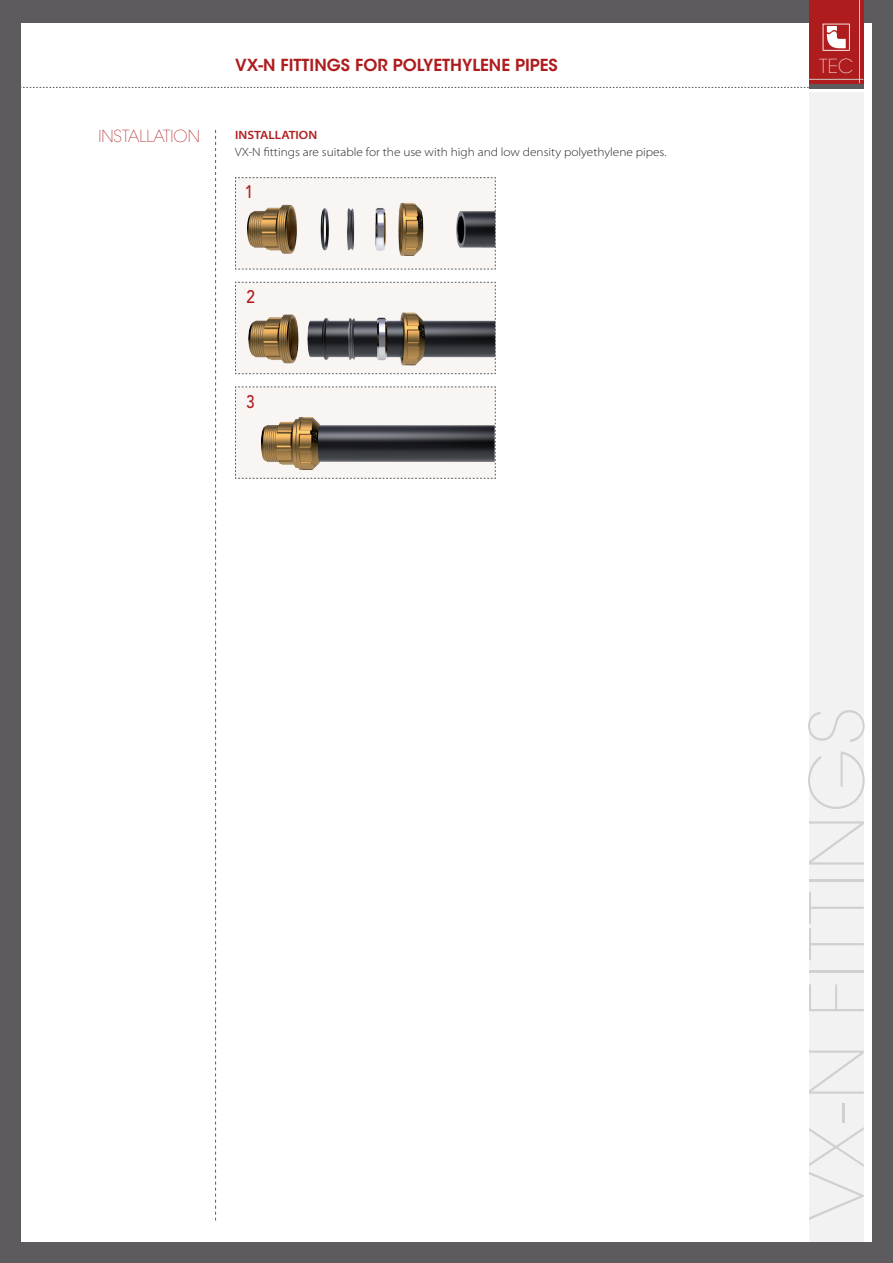
<style>
.page{position:relative;width:893px;height:1263px;background:#5d5b5e}
.page>*{position:absolute;margin:0;border:0;box-sizing:border-box;transform-origin:0 0}
.t1{font:200 73.95px "ITC Avant Garde Std";letter-spacing:.05em;color:#d2cfd0}
.t2{font:200 19.2px "ITC Avant Garde Std";color:#f5f2ee}
.TITOLO_SCHEMA{font:500 18px "Avenir LT Std";color:#af1c1e;scale:.85 1}
.t3{font:600 16.5px "ITC Avant Garde Std";color:#af1c1e}
.t4{font:200 16.5px "ITC Avant Garde Std";color:#af1c1e}
.t5{font:300 semi-expanded 12px "Myriad Pro";color:#231f20}
.t6{font:600 semi-expanded 12px "Myriad Pro";color:#af1c1e}
</style>
<div class="page">
<div style="left:21px;top:23px;width:851px;height:1219px;background:#fff"></div>
<div style="left:809px;top:0;width:54px;height:83px;background:#af1c1e"></div>
<svg style="left:823px;top:24px;width:27px;height:27px"></svg>
<hr style="left:809px;top:79px;width:54px;height:1px;background:#d0c9c0">
<hr style="left:859px;top:0;width:1px;height:83px;background:#d0c9c0">
<hr style="left:809px;top:84px;width:54px;height:4px;background:#5d5b5e">
<div style="left:809px;top:93px;width:54px;height:1149px;background:#f2f2f3"></div>
<svg style="left:21px;top:87px;width:788px;height:1px"></svg>
<svg style="left:215px;top:130px;width:1px;height:1090px"></svg>
<svg style="left:235px;top:177px;width:261px;height:93px"></svg>
<div style="left:245px;top:185px;width:8px;height:13px;background:#f8f5f2"></div>
<svg style="left:235px;top:282px;width:261px;height:92px"></svg>
<div style="left:246px;top:290px;width:9px;height:13px;background:#f8f5f2"></div>
<svg style="left:235px;top:386px;width:261px;height:93px"></svg>
<div style="left:246px;top:394px;width:9px;height:14px;background:#f8f5f2"></div>
<p class="t4" style="left:98px;top:127px;width:103px">INSTALLATION</p>
<p class="t3" style="left:235px;top:55px;width:324px">VX-N FITTINGS FOR POLYETHYLENE PIPES</p>
<p class="t6" style="left:235px;top:128px;width:83px">INSTALLATION</p>
<p class="t5" style="left:235px;top:145px;width:433px">VX-N fittings are suitable for the use with high and low density polyethylene pipes.</p>
<p class="TITOLO_SCHEMA" style="left:245px;top:182px;width:12px">1</p>
<p class="TITOLO_SCHEMA" style="left:246px;top:287px;width:12px">2</p>
<p class="TITOLO_SCHEMA" style="left:246px;top:391px;width:12px">3</p>
<h2 class="t2" style="left:819px;top:55px;width:36px">TEC</h2>
<p class="t1" style="left:794px;top:1220px;width:515px;rotate:-90deg">VX-N FITTINGS</p>
</div>
